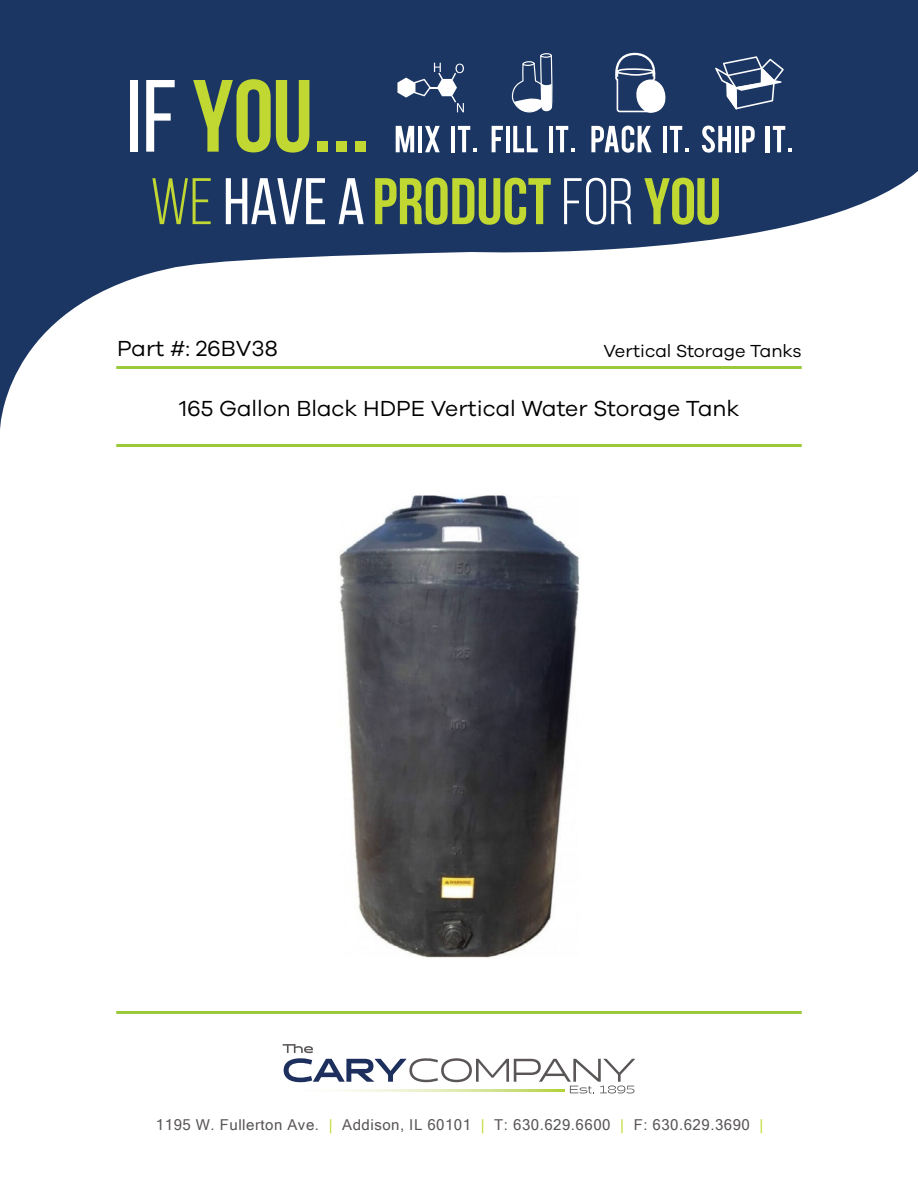
<style>
.page{position:relative;width:918px;height:1188px;background:#fff}
.page>*{position:absolute;margin:0;border:0;box-sizing:border-box;transform-origin:0 0}
.t1{font:22.5px "Galano Grotesque";color:#000}
.t2{font:18px "Galano Grotesque";color:#000}
.t3{font:15px "Microsoft Sans Serif";letter-spacing:.035em;color:#5a5656}
.s1{color:#c2d832}
</style>
<div class="page">
<svg style="left:0;top:0;width:918px;height:429px;fill:#1c3664"></svg>
<div style="left:130px;top:80px;width:8px;height:72px;background:#fff"></div>
<svg style="left:146px;top:80px;width:29px;height:72px"></svg>
<svg style="left:193px;top:79px;width:116px;height:74px;background:#72894a"></svg>
<div style="left:317px;top:141px;width:11px;height:11px;background:#c2d832"></div>
<div style="left:336px;top:141px;width:11px;height:11px;background:#c2d832"></div>
<div style="left:355px;top:141px;width:11px;height:11px;background:#c2d832"></div>
<svg style="left:152px;top:178px;width:59px;height:46px;background:#496256"></svg>
<svg style="left:226px;top:178px;width:99px;height:46px"></svg>
<svg style="left:339px;top:178px;width:25px;height:46px"></svg>
<svg style="left:375px;top:178px;width:176px;height:47px;background:#748c49"></svg>
<svg style="left:564px;top:178px;width:68px;height:47px"></svg>
<svg style="left:644px;top:178px;width:75px;height:47px;background:#738b49"></svg>
<svg style="left:614px;top:52px;width:52px;height:61px"></svg>
<svg style="left:397px;top:63px;width:67px;height:49px"></svg>
<svg style="left:715px;top:56px;width:69px;height:53px"></svg>
<svg style="left:511px;top:53px;width:42px;height:60px"></svg>
<svg style="left:396px;top:126px;width:18px;height:26px"></svg>
<hr style="left:418px;top:126px;width:4px;height:26px;background:#fff">
<svg style="left:425px;top:126px;width:15px;height:26px"></svg>
<hr style="left:451px;top:126px;width:4px;height:26px;background:#fff">
<svg style="left:458px;top:126px;width:19px;height:26px"></svg>
<svg style="left:492px;top:126px;width:11px;height:26px"></svg>
<hr style="left:506px;top:126px;width:4px;height:26px;background:#fff">
<svg style="left:513px;top:126px;width:25px;height:26px"></svg>
<hr style="left:549px;top:126px;width:4px;height:26px;background:#fff">
<svg style="left:556px;top:126px;width:19px;height:26px"></svg>
<svg style="left:591px;top:126px;width:61px;height:27px"></svg>
<hr style="left:663px;top:126px;width:4px;height:26px;background:#fff">
<svg style="left:670px;top:126px;width:19px;height:26px"></svg>
<svg style="left:702px;top:126px;width:29px;height:27px"></svg>
<hr style="left:735px;top:126px;width:4px;height:26px;background:#fff">
<svg style="left:742px;top:126px;width:13px;height:26px"></svg>
<hr style="left:766px;top:126px;width:4px;height:26px;background:#fff">
<svg style="left:773px;top:126px;width:19px;height:26px"></svg>
<hr style="left:116px;top:366px;width:686px;height:3px;background:#9aca3c">
<hr style="left:116px;top:444px;width:686px;height:3px;background:#9aca3c">
<hr style="left:116px;top:1011px;width:686px;height:3px;background:#9aca3c">
<svg style="left:283px;top:1044px;width:352px;height:50px"></svg>
<img style="left:284px;top:1089px;width:281px;height:2px">
<img style="left:339px;top:495px;width:241px;height:463px">
<h1 class="t1" style="left:117px;top:335px;width:162px">Part #: 26BV38</h1>
<p class="t2" style="left:603px;top:340px;width:200px">Vertical Storage Tanks</p>
<h1 class="t1" style="left:179px;top:395px;width:562px">165 Gallon Black HDPE Vertical Water Storage Tank</h1>
<p class="t3" style="left:156px;top:1115px;width:609px">1195 W. Fullerton Ave. <span class="s1">|</span> Addison, IL 60101 <span class="s1">|</span> T: 630.629.6600 <span class="s1">|</span> F: 630.629.3690 <span class="s1">|</span></p>
</div>
